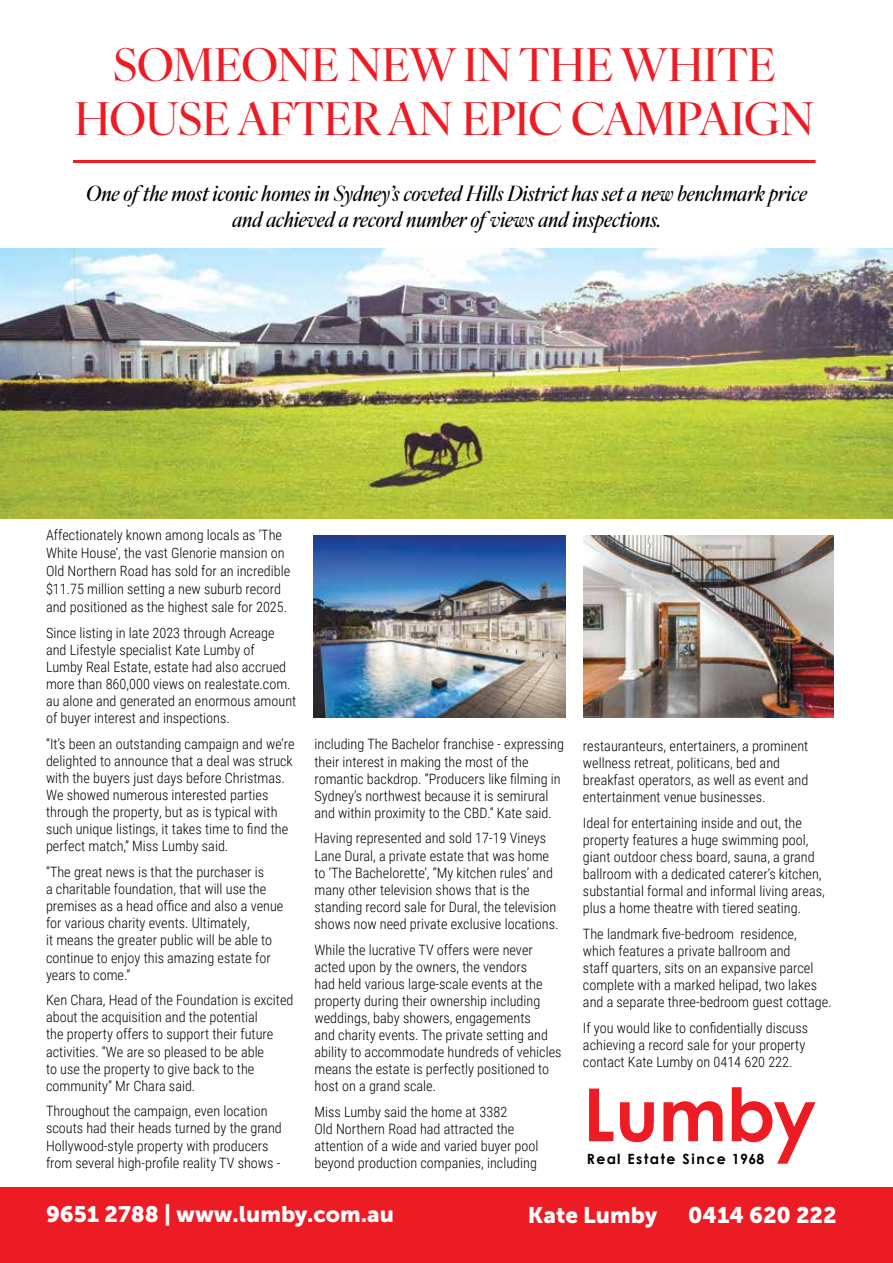
<style>
.page{position:relative;width:893px;height:1263px;background:#fff}
.page>*{position:absolute;margin:0;border:0;box-sizing:border-box;transform-origin:0 0}
.t1{font:500 45px/54px "Ivy Ora Display";color:#ed1c24;text-align:center}
.t2{font:22.5px "Museo Sans 900";color:#fff}
.t3{font:22.2px "Museo Sans 900";color:#fff}
.t4{font:italic 500 21px/25.2px "Ivy Ora Display";color:#000;text-align:center}
.t5{font:300 14.25px/17.1px "Roboto Condensed";color:#000}
.t6{font:700 14.1px "Century Gothic";letter-spacing:.11em;color:#000}
</style>
<div class="page">
<img style="left:0;top:249px;width:893px;height:270px">
<hr style="left:73px;top:160px;width:743px;height:3px;background:#ed1c24">
<img style="left:313px;top:536px;width:252px;height:181px">
<img style="left:583px;top:536px;width:250px;height:181px">
<svg style="left:589px;top:1088px;width:24px;height:53px"></svg>
<svg style="left:620px;top:1102px;width:34px;height:40px"></svg>
<svg style="left:663px;top:1101px;width:60px;height:40px"></svg>
<svg style="left:732px;top:1087px;width:84px;height:77px"></svg>
<div style="left:0;top:1188px;width:893px;height:75px;background:#ed1c24"></div>
<h1 class="t1" style="left:74px;top:35px;width:741px">SOMEONE NEW IN THE WHITE<br>HOUSE AFTER AN EPIC CAMPAIGN</h1>
<h3 class="t4" style="left:86px;top:180px;width:723px">One of the most iconic homes in Sydney’s coveted Hills District has set a new benchmark price and achieved a record number of views and inspections.</h3>
<p class="t5" style="left:46px;top:525px;width:246px;line-height:18px">Affectionately known among locals as ‘The White House’, the vast Glenorie mansion on Old Northern Road has sold for an incredible $11.75 million setting a new suburb record and positioned as the highest sale for 2025.</p>
<p class="t5" style="left:46px;top:623px;width:252px">Since listing in late 2023 through Acreage and Lifestyle specialist Kate Lumby of<br>Lumby Real Estate, estate had also accrued more than 860,000 views on realestate.com. au alone and generated an enormous amount of buyer interest and inspections.</p>
<p class="t5" style="left:46px;top:735px;width:250px">“It’s been an outstanding campaign and we’re delighted to announce that a deal was struck with the buyers just days before Christmas.<br>We showed numerous interested parties through the property, but as is typical with such unique listings, it takes time to find the perfect match,” Miss Lumby said.</p>
<p class="t5" style="left:46px;top:863px;width:239px">“The great news is that the purchaser is<br>a charitable foundation, that will use the premises as a head office and also a venue for various charity events. Ultimately,<br>it means the greater public will be able to continue to enjoy this amazing estate for years to come.”</p>
<p class="t5" style="left:46px;top:991px;width:249px">Ken Chara, Head of the Foundation is excited about the acquisition and the potential<br>the property offers to support their future activities. “We are so pleased to be able<br>to use the property to give back to the community” Mr Chara said.</p>
<p class="t5" style="left:46px;top:1102px;width:237px">Throughout the campaign, even location scouts had their heads turned by the grand Hollywood-style property with producers from several high-profile reality TV shows -</p>
<p class="t5" style="left:314px;top:735px;width:251px">including The Bachelor franchise - expressing their interest in making the most of the romantic backdrop. “Producers like filming in Sydney’s northwest because it is semirural and within proximity to the CBD.” Kate said.</p>
<p class="t5" style="left:314px;top:829px;width:246px">Having represented and sold 17-19 Vineys Lane Dural, a private estate that was home to ‘The Bachelorette’, “My kitchen rules’ and many other television shows that is the standing record sale for Dural, the television shows now need private exclusive locations.</p>
<p class="t5" style="left:314px;top:940px;width:249px">While the lucrative TV offers were never acted upon by the owners, the vendors<br>had held various large-scale events at the property during their ownership including weddings, baby showers, engagements<br>and charity events. The private setting and ability to accommodate hundreds of vehicles means the estate is perfectly positioned to host on a grand scale.</p>
<p class="t5" style="left:314px;top:1103px;width:225px">Miss Lumby said the home at 3382<br>Old Northern Road had attracted the attention of a wide and varied buyer pool beyond production companies, including</p>
<p class="t5" style="left:583px;top:736px;width:227px">restauranteurs, entertainers, a prominent wellness retreat, politicans, bed and breakfast operators, as well as event and entertainment venue businesses.</p>
<p class="t5" style="left:583px;top:813px;width:243px">Ideal for entertaining inside and out, the property features a huge swimming pool, giant outdoor chess board, sauna, a grand ballroom with a dedicated caterer’s kitchen, substantial formal and informal living areas, plus a home theatre with tiered seating.</p>
<p class="t5" style="left:583px;top:924px;width:250px">The landmark five-bedroom residence, which features a private ballroom and<br>staff quarters, sits on an expansive parcel complete with a marked helipad, two lakes and a separate three-bedroom guest cottage.</p>
<p class="t5" style="left:583px;top:1018px;width:227px">If you would like to confidentially discuss achieving a record sale for your property contact Kate Lumby on 0414 620 222.</p>
<p class="t6" style="left:587px;top:1148px;width:179px">Real Estate Since 1968</p>
<h3 class="t3" style="left:46px;top:1201px;width:349px">9651 2788 | www.lumby.com.au</h3>
<h2 class="t2" style="left:528px;top:1203px;width:131px">Kate Lumby</h2>
<h2 class="t2" style="left:688px;top:1203px;width:150px">0414 620 222</h2>
</div>
